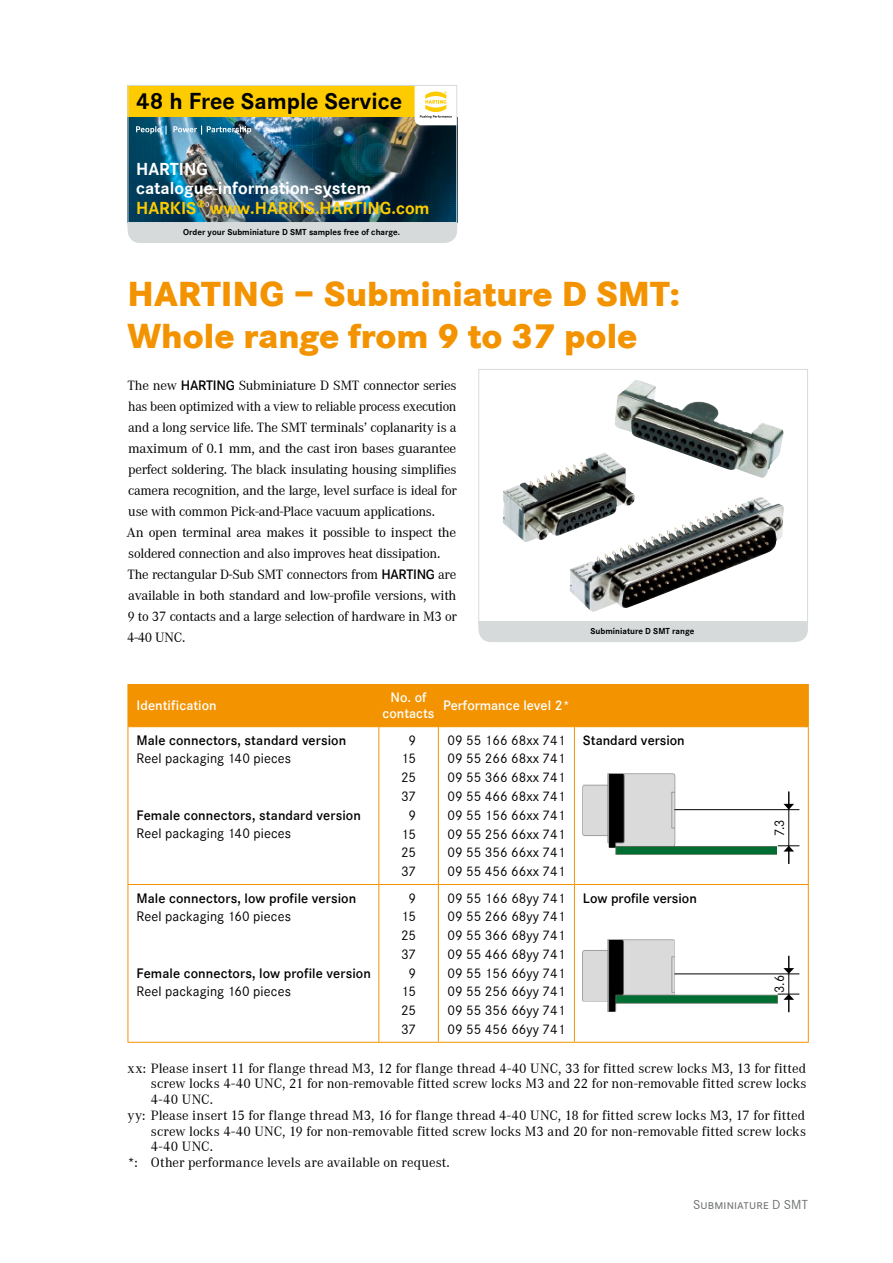
<style>
.page{position:relative;width:893px;height:1263px;background:#fff}
.page>*{position:absolute;margin:0;border:0;box-sizing:border-box;transform-origin:0 0}
.t1{font:700 36px/42px "Corporate S Extra";color:#f39300}
.t2{font:500 24px "Corporate S Bold";color:#000}
.t3{font:500 18px/19.5px "Corporate S Bold";color:#fff}
.t4{font:500 18px "Corporate S Bold";color:#fdcb00}
.t5{font:500 14.25px/21px "Corporate A Regular";letter-spacing:-.02em;color:#000}
.t6{font:500 14.25px/18.8px "Corporate S Regular";color:#000;text-align:center}
.t7{font:500 14.25px "Corporate A Regular";color:#000}
.t8{font:500 14.25px "Corporate A Regular";letter-spacing:.005em;color:#000}
.t9{font:500 14.25px "Corporate S Demi";letter-spacing:.005em;color:#000}
.t10{font:500 14.25px/15.8px "Corporate S Demi";color:#fff;text-align:center}
.t11{font:500 14.25px "Corporate S Regular";color:#000;scale:.95 1}
.t12{font:500 13.5px "Corporate SSC Regular";letter-spacing:.01em;color:#6f7172}
.t13{font:500 9px "Corporate S Bold";color:#000}
.s1{font-family:"Corporate S Demi"}
</style>
<div class="page">
<div style="left:478px;top:369px;width:330px;height:255px;background:#fff;border:1px solid #d7dadb"></div>
<img style="left:130px;top:117px;width:325px;height:105px">
<div style="left:478px;top:621px;width:330px;height:21px;background:#d7dadb"></div>
<div style="left:128px;top:85px;width:329px;height:32px;background:#fdcb00"></div>
<svg style="left:136px;top:126px;width:115px;height:9px"></svg>
<div style="left:128px;top:222px;width:329px;height:21px;background:#d7dadb"></div>
<img style="left:503px;top:453px;width:132px;height:89px">
<img style="left:614px;top:380px;width:170px;height:98px">
<img style="left:596px;top:497px;width:164px;height:66px">
<div style="left:129px;top:685px;width:679px;height:41px;background:#f39300"></div>
<hr style="left:128px;top:684px;width:251px;height:1px;background:#f39300">
<hr style="left:128px;top:685px;width:1px;height:41px;background:#f39300">
<hr style="left:379px;top:684px;width:59px;height:1px;background:#f39300">
<hr style="left:378px;top:685px;width:1px;height:41px;background:#f39300">
<hr style="left:438px;top:684px;width:136px;height:1px;background:#f39300">
<hr style="left:438px;top:685px;width:1px;height:41px;background:#f39300">
<hr style="left:574px;top:684px;width:235px;height:1px;background:#f39300">
<hr style="left:574px;top:685px;width:1px;height:41px;background:#f39300">
<hr style="left:808px;top:685px;width:1px;height:41px;background:#f39300">
<hr style="left:128px;top:726px;width:251px;height:1px;background:#f39300">
<hr style="left:128px;top:727px;width:1px;height:157px;background:#f39300">
<hr style="left:379px;top:726px;width:59px;height:1px;background:#f39300">
<hr style="left:378px;top:727px;width:1px;height:157px;background:#f39300">
<hr style="left:438px;top:726px;width:136px;height:1px;background:#f39300">
<hr style="left:438px;top:727px;width:1px;height:157px;background:#f39300">
<hr style="left:574px;top:726px;width:235px;height:1px;background:#f39300">
<hr style="left:574px;top:727px;width:1px;height:157px;background:#f39300">
<hr style="left:808px;top:727px;width:1px;height:157px;background:#f39300">
<hr style="left:128px;top:884px;width:251px;height:1px;background:#f39300">
<hr style="left:128px;top:885px;width:1px;height:157px;background:#f39300">
<hr style="left:379px;top:884px;width:59px;height:1px;background:#f39300">
<hr style="left:378px;top:885px;width:1px;height:157px;background:#f39300">
<hr style="left:438px;top:884px;width:136px;height:1px;background:#f39300">
<hr style="left:438px;top:885px;width:1px;height:157px;background:#f39300">
<hr style="left:574px;top:884px;width:235px;height:1px;background:#f39300">
<hr style="left:574px;top:885px;width:1px;height:157px;background:#f39300">
<hr style="left:808px;top:885px;width:1px;height:157px;background:#f39300">
<hr style="left:128px;top:1042px;width:251px;height:1px;background:#f39300">
<hr style="left:379px;top:1042px;width:59px;height:1px;background:#f39300">
<hr style="left:438px;top:1042px;width:136px;height:1px;background:#f39300">
<hr style="left:574px;top:1042px;width:235px;height:1px;background:#f39300">
<img style="left:583px;top:773px;width:194px;height:82px">
<hr style="left:674px;top:809px;width:125px;height:1px;background:#000">
<svg style="left:783px;top:791px;width:11px;height:18px"></svg>
<svg style="left:778px;top:845px;width:21px;height:19px"></svg>
<hr style="left:788px;top:791px;width:1px;height:73px;background:#000">
<img style="left:583px;top:939px;width:195px;height:72px">
<hr style="left:674px;top:974px;width:125px;height:1px;background:#000">
<svg style="left:783px;top:956px;width:11px;height:18px"></svg>
<svg style="left:778px;top:994px;width:21px;height:18px"></svg>
<hr style="left:788px;top:956px;width:1px;height:56px;background:#000">
<svg style="left:415px;top:87px;width:40px;height:38px"></svg>
<div style="left:128px;top:85px;width:329px;height:141px;border:1px solid #d7dadb"></div>
<h2 class="t2" style="left:136px;top:87px;width:268px">48 h Free Sample Service</h2>
<p class="t3" style="left:136px;top:159px;width:237px">HARTING catalogue-information-system</p>
<p class="t4" style="left:136px;top:197px;width:295px">HARKIS® www.HARKIS.HARTING.com</p>
<p class="t13" style="left:183px;top:226px;width:218px">Order your Subminiature D SMT samples free of charge.</p>
<h1 class="t1" style="left:128px;top:273px;width:554px">HARTING – Subminiature D SMT:<br>Whole range from 9 to 37 pole</h1>
<p class="t5" style="left:127px;top:375px;width:332px">The new <span class="s1">HARTING</span> Subminiature D SMT connector series has been optimized with a view to reliable process execution and a long service life. The SMT terminals’ coplanarity is a maximum of 0.1 mm, and the cast iron bases guarantee perfect soldering. The black insulating housing simplifies camera recognition, and the large, level surface is ideal for use with common Pick-and-Place vacuum applications.<br>An open terminal area makes it possible to inspect the soldered connection and also improves heat dissipation.<br>The rectangular D-Sub SMT connectors from <span class="s1">HARTING</span> are available in both standard and low-profile versions, with 9 to 37 contacts and a large selection of hardware in M3 or 4-40 UNC.</p>
<p class="t13" style="left:591px;top:625px;width:105px">Subminiature D SMT range</p>
<p class="t10" style="left:136px;top:698px;width:82px">Identification</p>
<p class="t10" style="left:383px;top:690px;width:53px">No. of contacts</p>
<p class="t10" style="left:443px;top:698px;width:128px">Performance level 2*</p>
<p class="t9" style="left:136px;top:732px;width:211px">Male connectors, standard version</p>
<p class="t6" style="left:136px;top:749px;width:156px">Reel packaging 140 pieces</p>
<p class="t6" style="left:401px;top:731px;width:17px">9<br>15<br>25<br>37<br>9<br>15<br>25<br>37</p>
<p class="t6" style="left:447px;top:731px;width:119px;text-align:justify">09 55 166 68xx 741<br>09 55 266 68xx 741<br>09 55 366 68xx 741<br>09 55 466 68xx 741<br>09 55 156 66xx 741<br>09 55 256 66xx 741<br>09 55 356 66xx 741<br>09 55 456 66xx 741</p>
<p class="t9" style="left:583px;top:732px;width:103px">Standard version</p>
<p class="t9" style="left:136px;top:807px;width:226px">Female connectors, standard version</p>
<p class="t6" style="left:136px;top:824px;width:156px">Reel packaging 140 pieces</p>
<p class="t11" style="left:772px;top:836px;width:19px;rotate:-90deg">7.3</p>
<p class="t9" style="left:136px;top:890px;width:221px">Male connectors, low profile version</p>
<p class="t6" style="left:136px;top:907px;width:156px">Reel packaging 160 pieces</p>
<p class="t6" style="left:401px;top:889px;width:17px">9<br>15<br>25<br>37<br>9<br>15<br>25<br>37</p>
<p class="t6" style="left:447px;top:889px;width:119px;text-align:justify">09 55 166 68yy 741<br>09 55 266 68yy 741<br>09 55 366 68yy 741<br>09 55 466 68yy 741<br>09 55 156 66yy 741<br>09 55 256 66yy 741<br>09 55 356 66yy 741<br>09 55 456 66yy 741</p>
<p class="t9" style="left:583px;top:890px;width:115px">Low profile version</p>
<p class="t8" style="left:128px;top:1060px;width:680px">xx: Please insert 11 for flange thread M3, 12 for flange thread 4-40 UNC, 33 for fitted screw locks M3, 13 for fitted</p>
<p class="t7" style="left:151px;top:1076px;width:657px">screw locks 4-40 UNC, 21 for non-removable fitted screw locks M3 and 22 for non-removable fitted screw locks</p>
<p class="t5" style="left:151px;top:1089px;width:64px">4-40 UNC.</p>
<p class="t8" style="left:128px;top:1107px;width:679px">yy: Please insert 15 for flange thread M3, 16 for flange thread 4-40 UNC, 18 for fitted screw locks M3, 17 for fitted</p>
<p class="t7" style="left:151px;top:1123px;width:657px">screw locks 4-40 UNC, 19 for non-removable fitted screw locks M3 and 20 for non-removable fitted screw locks</p>
<p class="t5" style="left:151px;top:1136px;width:64px">4-40 UNC.</p>
<p class="t7" style="left:128px;top:1154px;width:324px">*: Other performance levels are available on request.</p>
<p class="t9" style="left:136px;top:965px;width:236px">Female connectors, low profile version</p>
<p class="t6" style="left:136px;top:982px;width:156px">Reel packaging 160 pieces</p>
<p class="t11" style="left:772px;top:993px;width:20px;rotate:-90deg">3.6</p>
<p class="t12" style="left:693px;top:1197px;width:116px">Subminiature D SMT</p>
</div>
